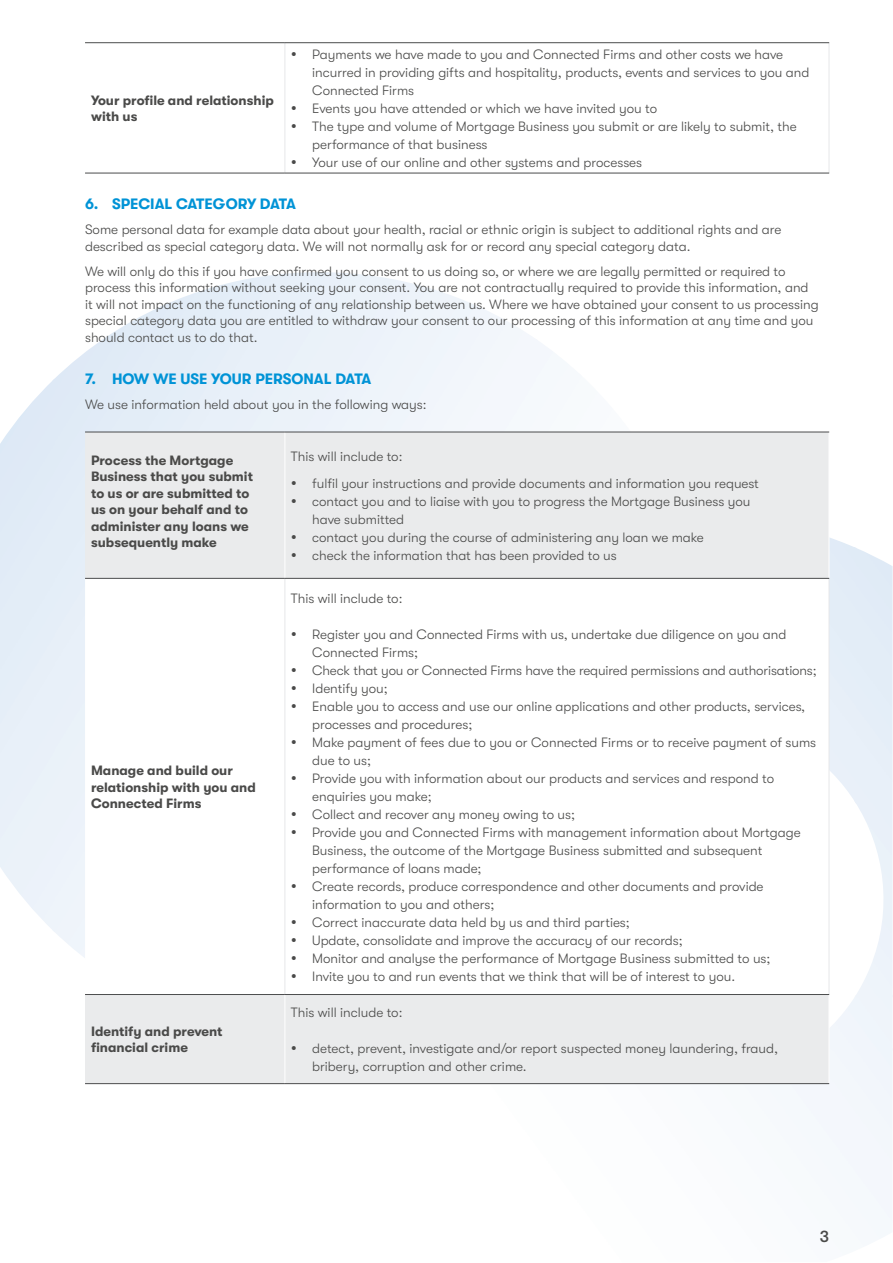
<style>
.page{position:relative;width:893px;height:1263px;background:#fff}
.page>*{position:absolute;margin:0;border:0;box-sizing:border-box;transform-origin:0 0}
.t1{font:500 16.5px "GT Walsheim";color:#4a4a49}
.t2{font:700 15px "GT Walsheim";color:#0093d6}
.OSB_body{font:300 13.5px/18px "GT Walsheim";color:#4a4a49}
.OSB_body-2{font:700 13.5px/16.5px "GT Walsheim";color:#4a4a49}
.OSB_grey_bullets{font:300 13.5px "GT Walsheim";color:#4a4a49}
</style>
<div class="page">
<img style="left:855px;top:548px;width:38px;height:449px">
<svg style="left:85px;top:43px;width:744px;height:130px"></svg>
<hr style="left:285px;top:43px;width:1px;height:130px;background:#e6e7e9">
<hr style="left:829px;top:43px;width:1px;height:130px;background:#e6e7e9">
<hr style="left:85px;top:42px;width:200px;height:1px;background:#4b4c4d">
<hr style="left:285px;top:42px;width:544px;height:1px;background:#4b4c4d">
<hr style="left:85px;top:173px;width:200px;height:1px;background:#4b4c4d">
<hr style="left:285px;top:173px;width:544px;height:1px;background:#4b4c4d">
<div style="left:85px;top:433px;width:744px;height:650px;background:#eaebec"></div>
<svg style="left:85px;top:579px;width:744px;height:415px"></svg>
<hr style="left:285px;top:432px;width:1px;height:146px;background:#fff">
<hr style="left:285px;top:578px;width:1px;height:416px;background:#e6e7e9">
<hr style="left:829px;top:578px;width:1px;height:416px;background:#e6e7e9">
<hr style="left:285px;top:995px;width:1px;height:88px;background:#fff">
<hr style="left:85px;top:432px;width:200px;height:1px;background:#4b4c4d">
<hr style="left:285px;top:432px;width:544px;height:1px;background:#4b4c4d">
<hr style="left:85px;top:578px;width:200px;height:1px;background:#4b4c4d">
<hr style="left:285px;top:578px;width:544px;height:1px;background:#4b4c4d">
<hr style="left:85px;top:994px;width:200px;height:1px;background:#4b4c4d">
<hr style="left:285px;top:994px;width:544px;height:1px;background:#4b4c4d">
<hr style="left:85px;top:1083px;width:200px;height:1px;background:#4b4c4d">
<hr style="left:285px;top:1083px;width:544px;height:1px;background:#4b4c4d">
<svg style="left:292px;top:52px;width:4px;height:4px"></svg>
<svg style="left:292px;top:106px;width:4px;height:4px"></svg>
<svg style="left:292px;top:124px;width:4px;height:4px"></svg>
<svg style="left:292px;top:160px;width:4px;height:4px"></svg>
<svg style="left:292px;top:481px;width:4px;height:4px"></svg>
<svg style="left:292px;top:499px;width:4px;height:4px"></svg>
<svg style="left:292px;top:535px;width:4px;height:4px"></svg>
<svg style="left:292px;top:553px;width:4px;height:4px"></svg>
<svg style="left:292px;top:632px;width:4px;height:4px"></svg>
<svg style="left:292px;top:668px;width:4px;height:4px"></svg>
<svg style="left:292px;top:686px;width:4px;height:4px"></svg>
<svg style="left:292px;top:704px;width:4px;height:4px"></svg>
<svg style="left:292px;top:740px;width:4px;height:4px"></svg>
<svg style="left:292px;top:776px;width:4px;height:4px"></svg>
<svg style="left:292px;top:812px;width:4px;height:4px"></svg>
<svg style="left:292px;top:830px;width:4px;height:4px"></svg>
<svg style="left:292px;top:884px;width:4px;height:4px"></svg>
<svg style="left:292px;top:920px;width:4px;height:4px"></svg>
<svg style="left:292px;top:938px;width:4px;height:4px"></svg>
<svg style="left:292px;top:956px;width:4px;height:4px"></svg>
<svg style="left:292px;top:974px;width:4px;height:4px"></svg>
<svg style="left:292px;top:1046px;width:4px;height:4px"></svg>
<p class="OSB_body-2" style="left:91px;top:92px;width:184px">Your profile and relationship with us</p>
<p class="OSB_body" style="left:312px;top:46px;width:499px">Payments we have made to you and Connected Firms and other costs we have incurred in providing gifts and hospitality, products, events and services to you and<br>Connected Firms</p>
<p class="OSB_body" style="left:312px;top:100px;width:346px">Events you have attended or which we have invited you to</p>
<p class="OSB_body" style="left:312px;top:118px;width:486px">The type and volume of Mortgage Business you submit or are likely to submit, the performance of that business</p>
<p class="OSB_body" style="left:312px;top:154px;width:332px">Your use of our online and other systems and processes</p>
<p class="t2" style="left:85px;top:196px;width:212px">6. SPECIAL CATEGORY DATA</p>
<p class="OSB_body" style="left:85px;top:221px;width:698px;line-height:16.5px">Some personal data for example data about your health, racial or ethnic origin is subject to additional rights and are described as special category data. We will not normally ask for or record any special category data.</p>
<p class="OSB_body" style="left:85px;top:263px;width:735px;line-height:16.5px">We will only do this if you have confirmed you consent to us doing so, or where we are legally permitted or required to process this information without seeking your consent. You are not contractually required to provide this information, and it will not impact on the functioning of any relationship between us. Where we have obtained your consent to us processing special category data you are entitled to withdraw your consent to our processing of this information at any time and you should contact us to do that.</p>
<p class="t2" style="left:85px;top:370px;width:288px">7. HOW WE USE YOUR PERSONAL DATA</p>
<p class="OSB_body" style="left:85px;top:395px;width:343px">We use information held about you in the following ways:</p>
<p class="OSB_body-2" style="left:91px;top:452px;width:163px">Process the Mortgage<br>Business that you submit to us or are submitted to us on your behalf and to administer any loans we subsequently make</p>
<p class="OSB_body" style="left:291px;top:448px;width:113px">This will include to:</p>
<p class="OSB_body" style="left:312px;top:474px;width:448px">fulfil your instructions and provide documents and information you request</p>
<p class="OSB_body" style="left:312px;top:492px;width:440px">contact you and to liaise with you to progress the Mortgage Business you have submitted</p>
<p class="OSB_body" style="left:312px;top:528px;width:393px">contact you during the course of administering any loan we make</p>
<p class="OSB_body" style="left:312px;top:546px;width:306px">check the information that has been provided to us</p>
<p class="OSB_body-2" style="left:91px;top:762px;width:166px">Manage and build our relationship with you and<br>Connected Firms</p>
<p class="OSB_body-2" style="left:91px;top:1023px;width:133px">Identify and prevent financial crime</p>
<p class="OSB_grey_bullets" style="left:291px;top:590px;width:113px">This will include to:</p>
<p class="OSB_body" style="left:312px;top:625px;width:476px">Register you and Connected Firms with us, undertake due diligence on you and<br>Connected Firms;</p>
<p class="OSB_body" style="left:312px;top:661px;width:506px">Check that you or Connected Firms have the required permissions and authorisations;</p>
<p class="OSB_body" style="left:312px;top:679px;width:77px">Identify you;</p>
<p class="OSB_body" style="left:312px;top:697px;width:495px">Enable you to access and use our online applications and other products, services, processes and procedures;</p>
<p class="OSB_body" style="left:312px;top:733px;width:506px">Make payment of fees due to you or Connected Firms or to receive payment of sums due to us;</p>
<p class="OSB_body" style="left:312px;top:769px;width:463px">Provide you with information about our products and services and respond to enquiries you make;</p>
<p class="OSB_body" style="left:312px;top:805px;width:264px">Collect and recover any money owing to us;</p>
<p class="OSB_body" style="left:312px;top:823px;width:490px">Provide you and Connected Firms with management information about Mortgage<br>Business, the outcome of the Mortgage Business submitted and subsequent performance of loans made;</p>
<p class="OSB_body" style="left:312px;top:877px;width:453px">Create records, produce correspondence and other documents and provide information to you and others;</p>
<p class="OSB_body" style="left:312px;top:913px;width:319px">Correct inaccurate data held by us and third parties;</p>
<p class="OSB_body" style="left:312px;top:931px;width:372px">Update, consolidate and improve the accuracy of our records;</p>
<p class="OSB_body" style="left:312px;top:949px;width:460px">Monitor and analyse the performance of Mortgage Business submitted to us;</p>
<p class="OSB_body" style="left:312px;top:967px;width:425px">Invite you to and run events that we think that will be of interest to you.</p>
<p class="OSB_grey_bullets" style="left:291px;top:1005px;width:113px">This will include to:</p>
<p class="OSB_body" style="left:312px;top:1040px;width:467px">detect, prevent, investigate and/or report suspected money laundering, fraud, bribery, corruption and other crime.</p>
<p class="t1" style="left:820px;top:1226px;width:11px">3</p>
</div>
